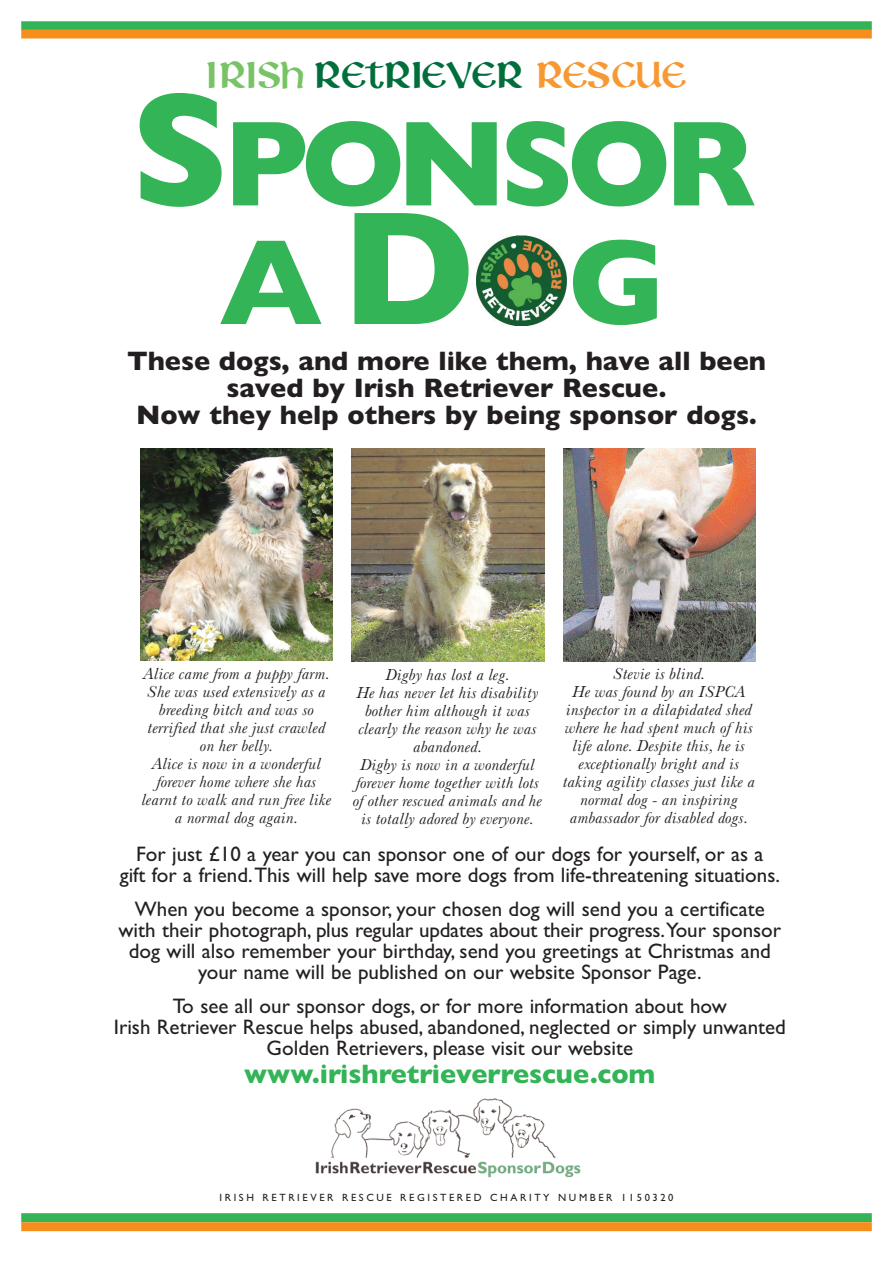
<style>
.page{position:relative;width:893px;height:1263px;background:#fff}
.page>*{position:absolute;margin:0;border:0;box-sizing:border-box;transform-origin:0 0}
.t1{font:700 123px/118.6px "Gill Sans";letter-spacing:-.065em;color:#32b457;text-align:center}
.t2{font:39px "Libra";color:#006f3c;scale:1.1 1}
.t3{font:700 27px/27px "Gill Sans";color:#231f20;text-align:center}
.t4{font:700 27px "Gill Sans";color:#32b457}
.t5{font:21px/21px "Gill Sans";color:#231f20;text-align:center}
.t6{font:italic 16.5px/18px "Baskerville No 2 BT";color:#231f20;text-align:center}
.t7{font:10.5px "Gill Sans";letter-spacing:.25em;color:#231f20}
.s1{color:#78c366}
.s2{color:#f79832}
.s3{font-size:163.95px}
</style>
<div class="page">
<div style="left:21px;top:21px;width:851px;height:9px;background:#32b457"></div>
<div style="left:21px;top:30px;width:851px;height:9px;background:#f68e1e"></div>
<img style="left:315px;top:1098px;width:266px;height:80px">
<img style="left:141px;top:449px;width:192px;height:212px">
<img style="left:352px;top:449px;width:192px;height:212px">
<img style="left:563px;top:449px;width:192px;height:212px">
<img style="left:476px;top:235px;width:90px;height:90px">
<div style="left:21px;top:1213px;width:851px;height:9px;background:#32b457"></div>
<div style="left:21px;top:1222px;width:851px;height:9px;background:#f68e1e"></div>
<h2 class="t2" style="left:207px;top:61px;width:437px"><span class="s1">IRISH</span> RETRIEVER <span class="s2">RESCUE</span></h2>
<h1 class="t1" style="left:130px;top:118px;width:627px"><span class="s3">S</span>PONSOR<br>A<span class="s3">D</span> G</h1>
<h3 class="t3" style="left:127px;top:351px;width:640px">These dogs, and more like them, have all been saved by Irish Retriever Rescue.<br>Now they help others by being sponsor dogs.</h3>
<p class="t6" style="left:142px;top:666px;width:192px">Alice came from a puppy farm.<br>She was used extensively as a breeding bitch and was so terrified that she just crawled on her belly.<br>Alice is now in a wonderful forever home where she has learnt to walk and run free like a normal dog again.</p>
<p class="t6" style="left:353px;top:667px;width:191px">Digby has lost a leg.<br>He has never let his disability bother him although it was clearly the reason why he was abandoned.<br>Digby is now in a wonderful forever home together with lots of other rescued animals and he is totally adored by everyone.</p>
<p class="t6" style="left:563px;top:666px;width:194px">Stevie is blind.<br>He was found by an ISPCA inspector in a dilapidated shed where he had spent much of his life alone. Despite this, he is exceptionally bright and is taking agility classes just like a normal dog - an inspiring ambassador for disabled dogs.</p>
<p class="t5" style="left:120px;top:846px;width:662px">For just £10 a year you can sponsor one of our dogs for yourself, or as a<br>gift for a friend.This will help save more dogs from life-threatening situations.</p>
<p class="t5" style="left:119px;top:901px;width:664px">When you become a sponsor, your chosen dog will send you a certificate with their photograph, plus regular updates about their progress.Your sponsor dog will also remember your birthday, send you greetings at Christmas and your name will be published on our website Sponsor Page.</p>
<p class="t5" style="left:114px;top:998px;width:674px">To see all our sponsor dogs, or for more information about how<br>Irish Retriever Rescue helps abused, abandoned, neglected or simply unwanted<br>Golden Retrievers, please visit our website</p>
<h3 class="t4" style="left:244px;top:1065px;width:413px">www.irishretrieverrescue.com</h3>
<p class="t7" style="left:219px;top:1194px;width:455px">IRISH RETRIEVER RESCUE REGISTERED CHARITY NUMBER 1150320</p>
</div>
